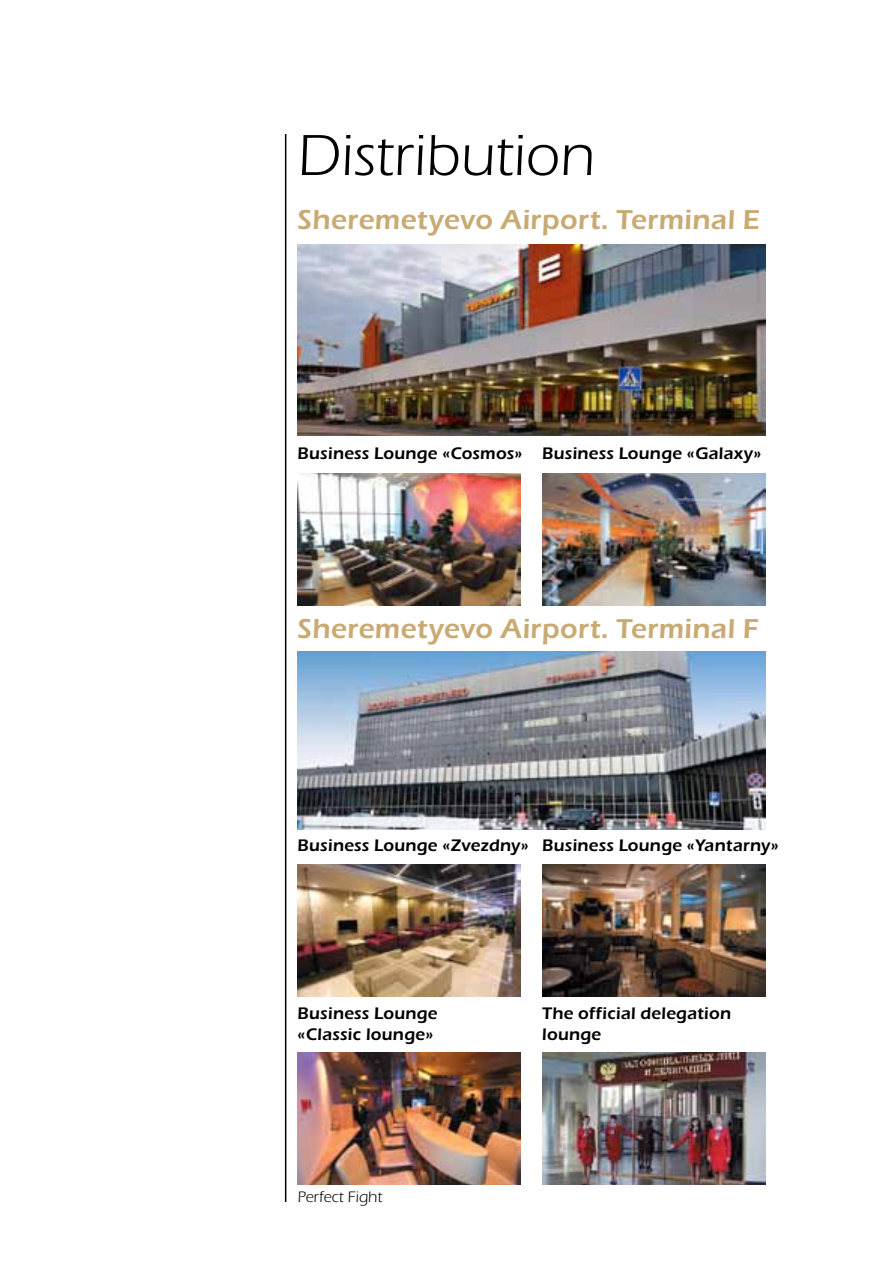
<style>
.page{position:relative;width:893px;height:1263px;background:#fff}
.page>*{position:absolute;margin:0;border:0;box-sizing:border-box;transform-origin:0 0}
.t1{font:57px "Eras Book C";color:#000}
.t2{font:700 27px "Eras Book C";letter-spacing:.015em;color:#c9aa73}
.t3{font:700 16.5px/21px "Eras Book C";letter-spacing:.015em;color:#000}
.t4{font:15px "Eras Book C";color:#000}
</style>
<div class="page">
<hr style="left:285px;top:134px;width:1px;height:1068px;background:#000">
<img style="left:298px;top:244px;width:467px;height:191px">
<img style="left:298px;top:473px;width:223px;height:132px">
<img style="left:542px;top:473px;width:223px;height:132px">
<img style="left:298px;top:651px;width:467px;height:179px">
<img style="left:298px;top:865px;width:223px;height:132px">
<img style="left:542px;top:865px;width:223px;height:132px">
<img style="left:298px;top:1053px;width:223px;height:132px">
<img style="left:542px;top:1053px;width:223px;height:132px">
<h1 class="t1" style="left:298px;top:124px;width:299px">Distribution</h1>
<h2 class="t2" style="left:298px;top:204px;width:464px">Sheremetyevo Airport. Terminal E</h2>
<p class="t3" style="left:298px;top:443px;width:465px">Business Lounge «Cosmos» Business Lounge «Galaxy»</p>
<h2 class="t2" style="left:298px;top:614px;width:463px">Sheremetyevo Airport. Terminal F</h2>
<p class="t3" style="left:298px;top:835px;width:483px">Business Lounge «Zvezdny» Business Lounge «Yantarny»</p>
<p class="t3" style="left:298px;top:1003px;width:142px">Business Lounge «Classic lounge»</p>
<p class="t3" style="left:542px;top:1003px;width:191px">The official delegation lounge</p>
<p class="t4" style="left:298px;top:1188px;width:86px">Perfect Fight</p>
</div>
